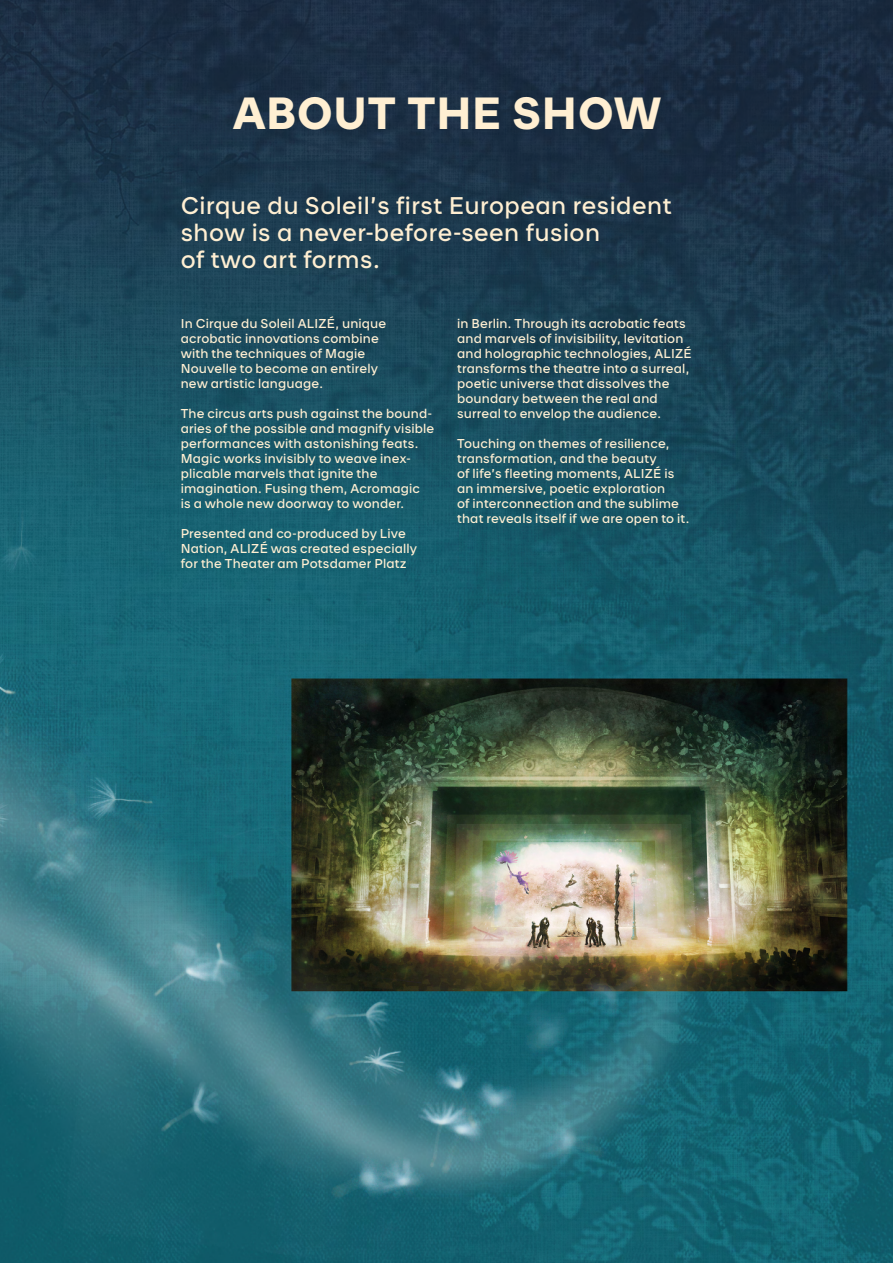
<style>
.page{position:relative;width:893px;height:1263px;background:#fff}
.page>*{position:absolute;margin:0;border:0;box-sizing:border-box;transform-origin:0 0}
.t1{font:700 42px "Cd S Sans";letter-spacing:.03em;color:#ffefd2}
.t2{font:22.5px/27px "Cd S Sans";letter-spacing:.02em;color:#ffefd2}
.t3{font:12px/15px "Cd S Sans";letter-spacing:.015em;color:#ffefd2}
</style>
<div class="page">
<img style="left:0;top:0;width:893px;height:1263px">
<h1 class="t1" style="left:233px;top:86px;width:430px">ABOUT THE SHOW</h1>
<h2 class="t2" style="left:181px;top:191px;width:492px">Cirque du Soleil’s first European resident show is a never-before-seen fusion<br>of two art forms.</h2>
<p class="t3" style="left:181px;top:315px;width:207px">In Cirque du Soleil ALIZÉ, unique acrobatic innovations combine with the techniques of Magie<br>Nouvelle to become an entirely new artistic language.</p>
<p class="t3" style="left:181px;top:405px;width:255px">The circus arts push against the bound&shy;aries of the possible and magnify visible performances with astonishing feats.<br>Magic works invisibly to weave inex&shy;plicable marvels that ignite the imagination. Fusing them, Acromagic<br>is a whole new doorway to wonder.</p>
<p class="t3" style="left:181px;top:525px;width:238px">Presented and co-produced by Live<br>Nation, ALIZÉ was created especially for the Theater am Potsdamer Platz</p>
<p class="t3" style="left:457px;top:315px;width:236px">in Berlin. Through its acrobatic feats and marvels of invisibility, levitation and holographic technologies, ALIZÉ transforms the theatre into a surreal, poetic universe that dissolves the boundary between the real and surreal to envelop the audience.</p>
<p class="t3" style="left:457px;top:435px;width:234px">Touching on themes of resilience, transformation, and the beauty<br>of life’s fleeting moments, ALIZÉ is an immersive, poetic exploration<br>of interconnection and the sublime that reveals itself if we are open to it.</p>
</div>
